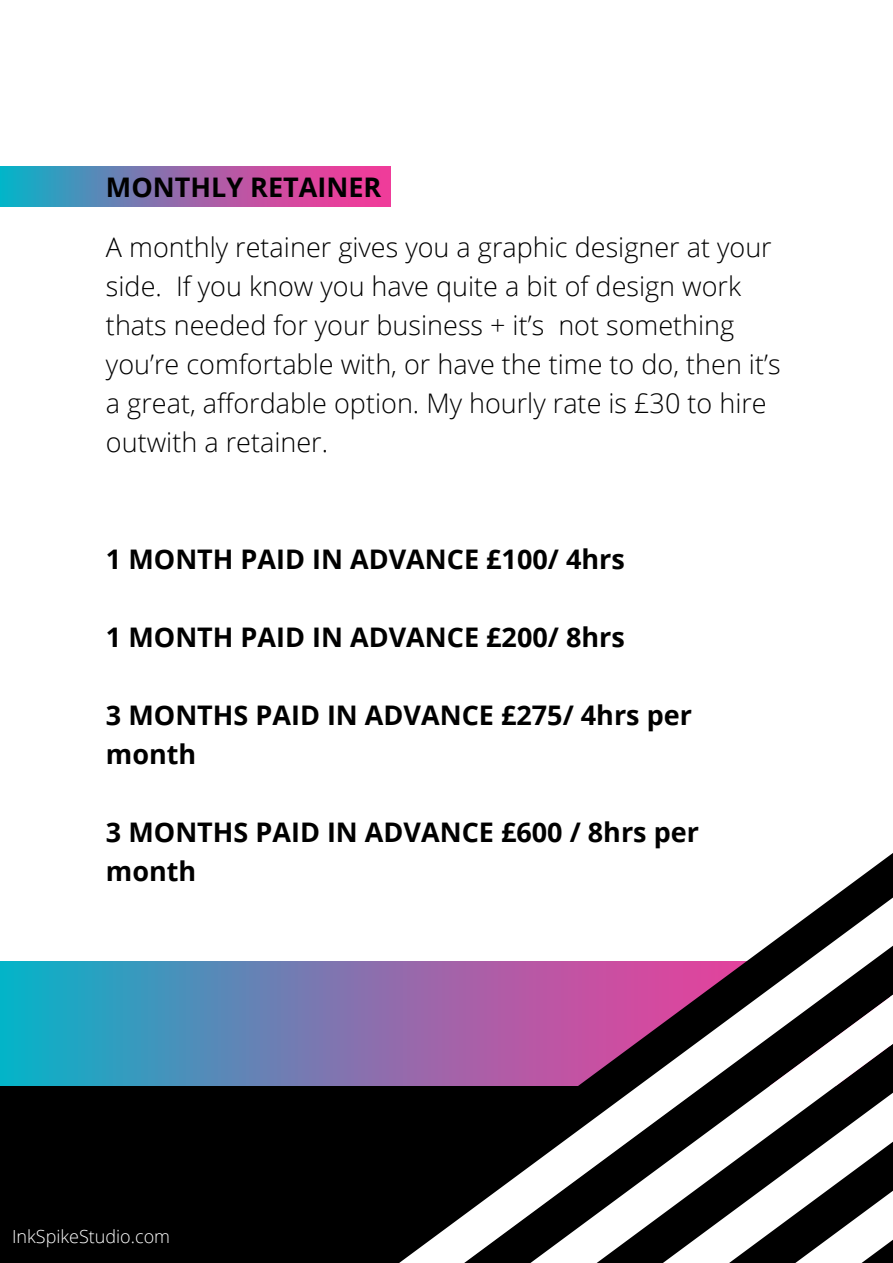
<style>
.page{position:relative;width:893px;height:1263px;background:#fff}
.page>*{position:absolute;margin:0;border:0;box-sizing:border-box;transform-origin:0 0}
.t1{font:300 27px/39px "Open Sans";color:#000}
.t2{font:700 27px/39px "Open Sans";color:#000}
.t3{font:300 18px "Open Sans";color:#fff}
</style>
<div class="page">
<svg style="left:0;top:166px;width:390px;height:40px;background:#926bac"></svg>
<div style="left:0;top:1085px;width:339px;height:178px;background:#000"></div>
<svg style="left:0;top:962px;width:339px;height:123px;background:#4493bb"></svg>
<svg style="left:339px;top:853px;width:554px;height:410px"></svg>
<svg style="left:399px;top:897px;width:494px;height:366px"></svg>
<svg style="left:464px;top:946px;width:429px;height:317px"></svg>
<svg style="left:530px;top:995px;width:363px;height:268px"></svg>
<p class="t2" style="left:106px;top:167px;width:277px">MONTHLY RETAINER</p>
<p class="t1" style="left:106px;top:227px;width:676px">A monthly retainer gives you a graphic designer at your side. If you know you have quite a bit of design work thats needed for your business + it’s not something you’re comfortable with, or have the time to do, then it’s a great, affordable option. My hourly rate is £30 to hire outwith a retainer.</p>
<p class="t2" style="left:106px;top:539px;width:520px">1 MONTH PAID IN ADVANCE £100/ 4hrs</p>
<p class="t2" style="left:106px;top:617px;width:520px">1 MONTH PAID IN ADVANCE £200/ 8hrs</p>
<p class="t2" style="left:106px;top:695px;width:588px">3 MONTHS PAID IN ADVANCE £275/ 4hrs per month</p>
<p class="t2" style="left:106px;top:812px;width:595px">3 MONTHS PAID IN ADVANCE £600 / 8hrs per month</p>
<p class="t3" style="left:12px;top:1224px;width:160px">InkSpikeStudio.com</p>
</div>
